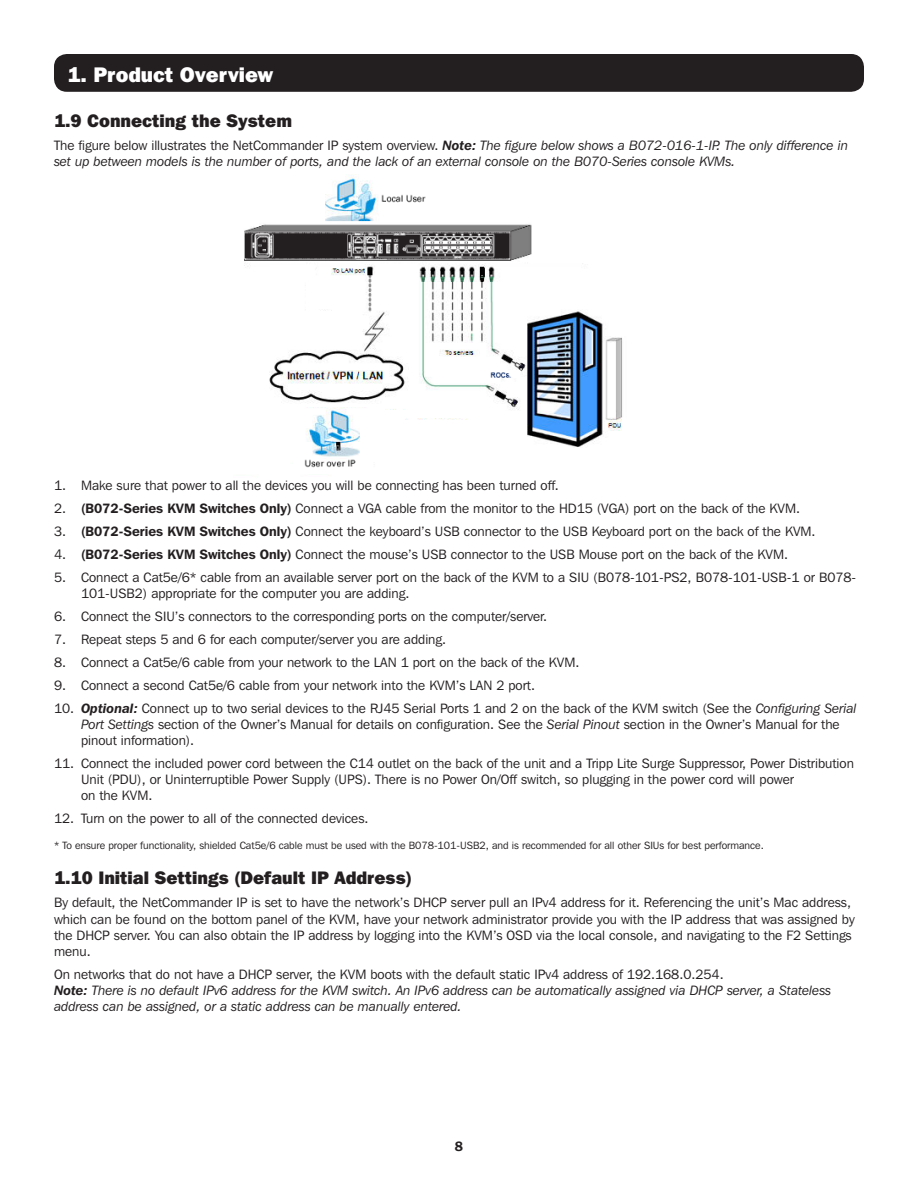
<style>
.page{position:relative;width:918px;height:1188px;background:#fff}
.page>*{position:absolute;margin:0;border:0;box-sizing:border-box;transform-origin:0 0}
.t1{font:800 21px "Franklin Gothic IT Cby BT";color:#fff}
.t2{font:800 18px "Franklin Gothic IT Cby BT";color:#231f20}
.t3{font:13.5px/16.2px "Franklin Gothic IT Cby BT";color:#231f20}
.t4{font:italic 13.5px/16.2px "Franklin Gothic IT Cby BT";color:#231f20}
.t5{font:600 13.5px "Franklin Gothic IT Cby BT";color:#231f20}
.t6{font:10.5px "Franklin Gothic IT Cby BT";color:#231f20}
.s1{font-style:normal}
.s2{font-weight:600}
.s3{font-weight:600;font-style:italic}
.s4{font-style:italic}
</style>
<div class="page">
<div style="left:54px;top:54px;width:810px;height:38px;background:#231f20;border-radius:13px"></div>
<img style="left:244px;top:177px;width:378px;height:291px">
<p class="t1" style="left:68px;top:61px;width:207px">1. Product Overview</p>
<p class="t2" style="left:54px;top:109px;width:239px">1.9 Connecting the System</p>
<p class="t4" style="left:54px;top:137px;width:795px"><span class="s1">The figure below illustrates the NetCommander IP system overview.</span> <span class="s2">Note:</span> The figure below shows a B072-016-1-IP. The only difference in set up between models is the number of ports, and the lack of an external console on the B070-Series console KVMs.</p>
<p class="t3" style="left:54px;top:477px;width:507px">1. Make sure that power to all the devices you will be connecting has been turned off.</p>
<p class="t3" style="left:54px;top:500px;width:748px">2. <span class="s2">(B072-Series KVM Switches Only)</span> Connect a VGA cable from the monitor to the HD15 (VGA) port on the back of the KVM.</p>
<p class="t3" style="left:54px;top:523px;width:763px">3. <span class="s2">(B072-Series KVM Switches Only)</span> Connect the keyboard’s USB connector to the USB Keyboard port on the back of the KVM.</p>
<p class="t3" style="left:54px;top:546px;width:736px">4. <span class="s2">(B072-Series KVM Switches Only)</span> Connect the mouse’s USB connector to the USB Mouse port on the back of the KVM.</p>
<p class="t3" style="left:81px;top:569px;width:777px;text-indent:-27px">5. Connect a Cat5e/6* cable from an available server port on the back of the KVM to a SIU (B078-101-PS2, B078-101-USB-1 or B078-<br>101-USB2) appropriate for the computer you are adding.</p>
<p class="t3" style="left:54px;top:608px;width:495px">6. Connect the SIU’s connectors to the corresponding ports on the computer/server.</p>
<p class="t3" style="left:54px;top:631px;width:394px">7. Repeat steps 5 and 6 for each computer/server you are adding.</p>
<p class="t3" style="left:54px;top:654px;width:527px">8. Connect a Cat5e/6 cable from your network to the LAN 1 port on the back of the KVM.</p>
<p class="t3" style="left:54px;top:677px;width:483px">9. Connect a second Cat5e/6 cable from your network into the KVM’s LAN 2 port.</p>
<p class="t3" style="left:81px;top:700px;width:777px;text-indent:-27px">10. <span class="s3">Optional:</span> Connect up to two serial devices to the RJ45 Serial Ports 1 and 2 on the back of the KVM switch (See the <span class="s4">Configuring Serial<br>Port Settings</span> section of the Owner’s Manual for details on configuration. See the <span class="s4">Serial Pinout</span> section in the Owner’s Manual for the pinout information).</p>
<p class="t3" style="left:81px;top:755px;width:774px;text-indent:-27px">11. Connect the included power cord between the C14 outlet on the back of the unit and a Tripp Lite Surge Suppressor, Power Distribution<br>Unit (PDU), or Uninterruptible Power Supply (UPS). There is no Power On/Off switch, so plugging in the power cord will power<br>on the KVM.</p>
<p class="t3" style="left:54px;top:810px;width:316px">12. Turn on the power to all of the connected devices.</p>
<p class="t6" style="left:54px;top:839px;width:711px">* To ensure proper functionality, shielded Cat5e/6 cable must be used with the B078-101-USB2, and is recommended for all other SIUs for best performance.</p>
<p class="t2" style="left:54px;top:867px;width:359px">1.10 Initial Settings (Default IP Address)</p>
<p class="t3" style="left:54px;top:894px;width:802px">By default, the NetCommander IP is set to have the network’s DHCP server pull an IPv4 address for it. Referencing the unit’s Mac address, which can be found on the bottom panel of the KVM, have your network administrator provide you with the IP address that was assigned by the DHCP server. You can also obtain the IP address by logging into the KVM’s OSD via the local console, and navigating to the F2 Settings menu.</p>
<p class="t4" style="left:54px;top:966px;width:779px"><span class="s1">On networks that do not have a DHCP server, the KVM boots with the default static IPv4 address of 192.168.0.254.<br></span><span class="s2">Note:</span> There is no default IPv6 address for the KVM switch. An IPv6 address can be automatically assigned via DHCP server, a Stateless address can be assigned, or a static address can be manually entered.</p>
<p class="t5" style="left:455px;top:1138px;width:10px">8</p>
</div>
